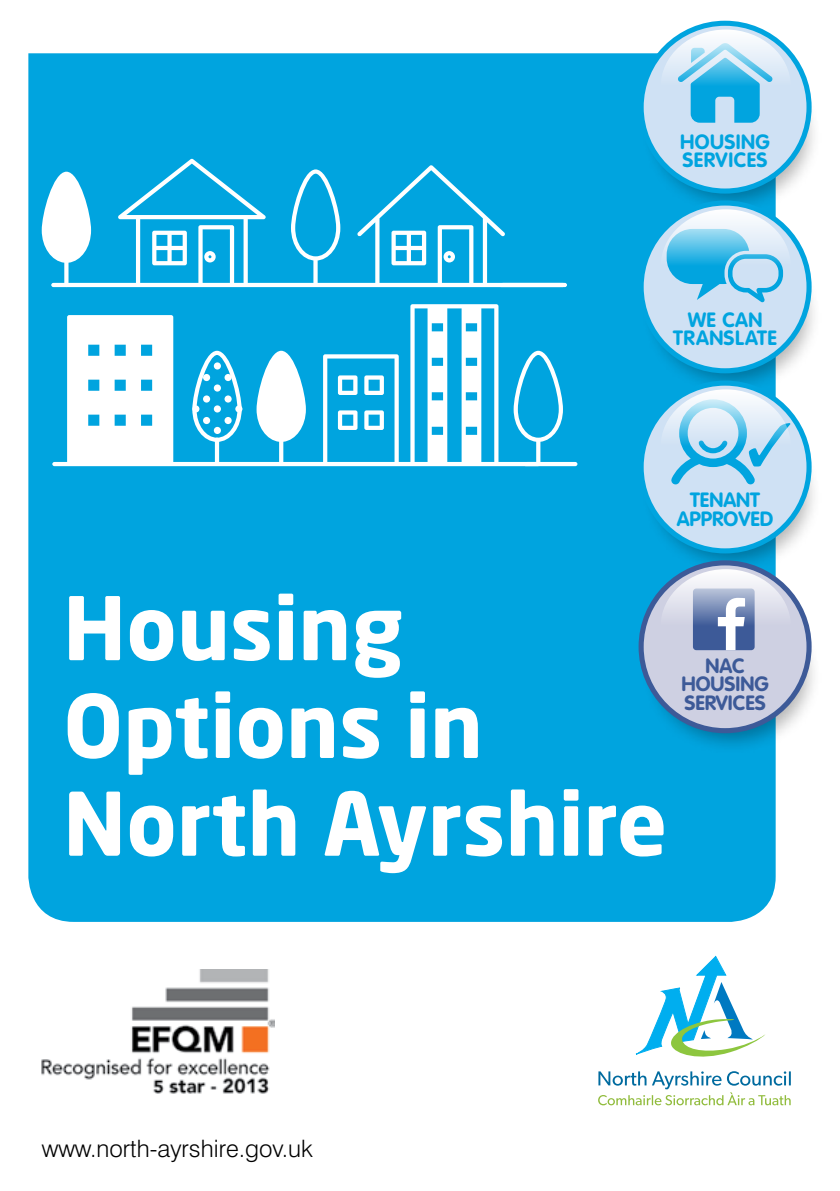
<style>
.page{position:relative;width:840px;height:1191px;background:#fff}
.page>*{position:absolute;margin:0;border:0;box-sizing:border-box;transform-origin:0 0}
.t1{font:700 86.4px/97.8px "Neo Sans";color:#fff}
.t2{font:300 24px "Swiss 721 BT";color:#000}
.t3{font:700 20.4px/18.8px "VAG Rounded";letter-spacing:.02em;color:#00a4df}
.t4{font:700 20.4px/18.8px "VAG Rounded";color:#3d5a98;text-align:center}
.t5{font:700 20.4px/18.8px "VAG Rounded";color:#00a4df;text-align:center}
</style>
<div class="page">
<div style="left:28px;top:53px;width:747px;height:869px;background:#00a4df"></div>
<div style="left:641px;top:56px;width:180px;height:159px;background:#000;opacity:.3"></div>
<div style="left:638px;top:21px;width:173px;height:173px;border:10px solid #00a4df;border-radius:50%"></div>
<div style="left:643px;top:26px;width:163px;height:162px;background:#cfe1f4;border-radius:50%"></div>
<svg style="left:660px;top:30px;width:130px;height:114px"></svg>
<div style="left:641px;top:236px;width:180px;height:159px;background:#000;opacity:.3"></div>
<div style="left:638px;top:200px;width:173px;height:173px;border:10px solid #00a4df;border-radius:50%"></div>
<div style="left:643px;top:205px;width:163px;height:163px;background:#cfe1f4;border-radius:50%"></div>
<svg style="left:660px;top:209px;width:130px;height:115px"></svg>
<div style="left:641px;top:416px;width:180px;height:159px;background:#000;opacity:.3"></div>
<div style="left:638px;top:380px;width:173px;height:173px;border:10px solid #00a4df;border-radius:50%"></div>
<div style="left:643px;top:386px;width:163px;height:162px;background:#cfe1f4;border-radius:50%"></div>
<svg style="left:660px;top:389px;width:130px;height:115px"></svg>
<div style="left:641px;top:596px;width:180px;height:159px;background:#000;opacity:.3"></div>
<div style="left:638px;top:560px;width:173px;height:173px;border:10px solid #3d5a98;border-radius:50%"></div>
<div style="left:643px;top:565px;width:163px;height:163px;background:#ced0e2;border-radius:50%"></div>
<svg style="left:660px;top:569px;width:130px;height:114px"></svg>
<img style="left:41px;top:969px;width:233px;height:125px">
<svg style="left:635px;top:955px;width:130px;height:102px"></svg>
<svg style="left:598px;top:1071px;width:192px;height:34px"></svg>
<svg style="left:52px;top:304px;width:510px;height:162px;fill:#00a4df"></svg>
<svg style="left:364px;top:375px;width:19px;height:20px"></svg>
<svg style="left:338px;top:375px;width:19px;height:20px"></svg>
<svg style="left:364px;top:410px;width:19px;height:20px"></svg>
<svg style="left:338px;top:410px;width:19px;height:20px"></svg>
<svg style="left:42px;top:159px;width:521px;height:128px;fill:#00a4df"></svg>
<svg style="left:500px;top:283px;width:66px;height:4px"></svg>
<svg style="left:291px;top:169px;width:49px;height:91px"></svg>
<svg style="left:525px;top:462px;width:52px;height:4px"></svg>
<p class="t3" style="left:679px;top:132px;width:91px">HOUSING<br>SERVICES</p>
<p class="t3" style="left:673px;top:310px;width:105px;text-align:center">WE CAN<br>TRANSLATE</p>
<p class="t5" style="left:676px;top:490px;width:98px">TENANT<br>APPROVED</p>
<p class="t1" style="left:63px;top:577px;width:605px">Housing<br>Options in<br>North Ayrshire</p>
<p class="t4" style="left:681px;top:656px;width:89px">NAC<br>HOUSING<br>SERVICES</p>
<p class="t2" style="left:42px;top:1133px;width:272px">www.north-ayrshire.gov.uk</p>
</div>
